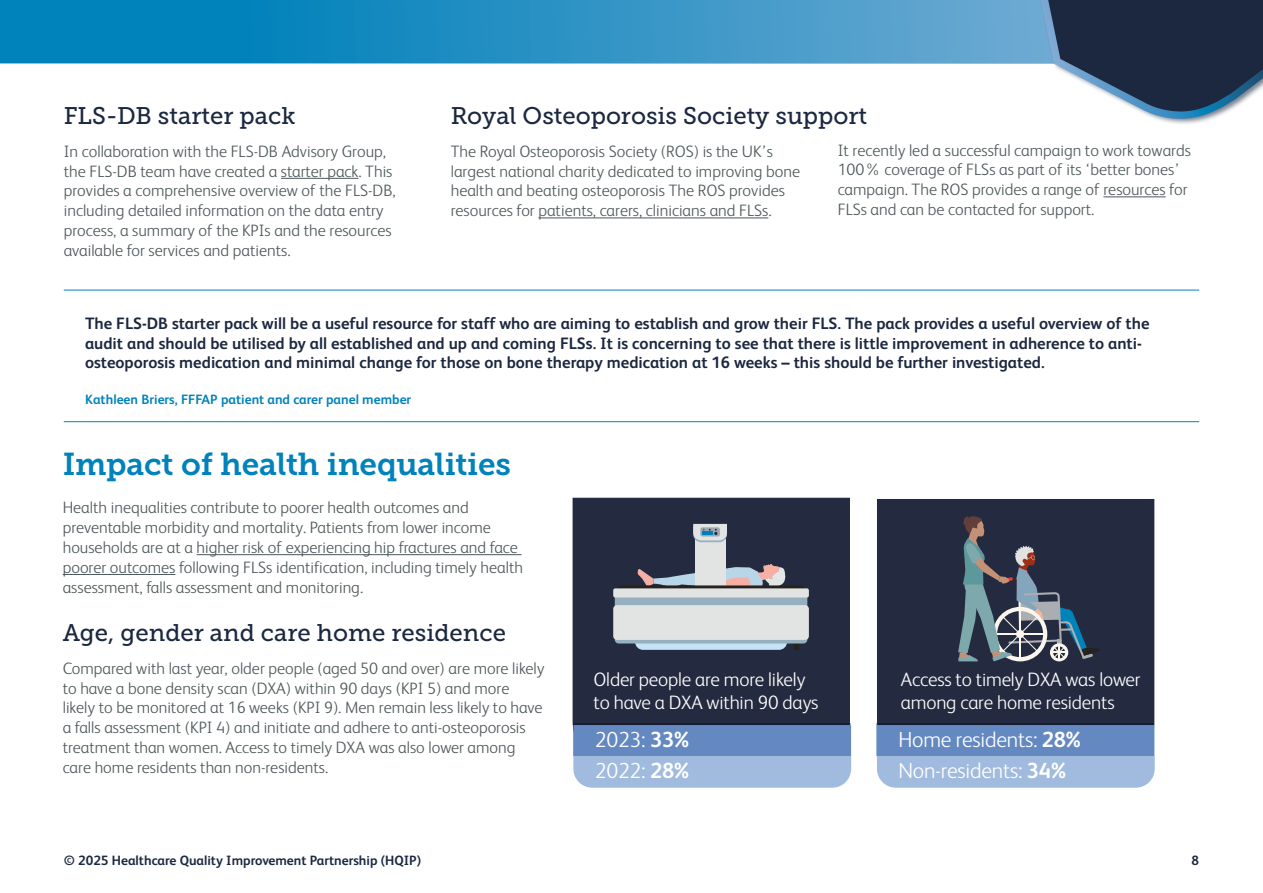
<style>
.page{position:relative;width:1263px;height:893px;background:#fff}
.page>*{position:absolute;margin:0;border:0;box-sizing:border-box;transform-origin:0 0}
.t1{font:31.5px "Museo Slab 700";letter-spacing:-.005em;color:#0082bb}
.t2{font:24px "Museo Slab 500";color:#1b2840}
.t3{font:300 21.9px/30.5px "FS Albert";letter-spacing:-.01em;color:#fff}
.t4{font:300 19.5px/23.2px "FS Albert";letter-spacing:-.01em;color:#fff}
.t5{font:300 16.5px/19.8px "FS Albert";color:#4d585a}
.t6{font:700 16.5px/19.8px "FS Albert";color:#1c2840}
.t7{font:700 13.5px "FS Albert";color:#1b2840}
.t8{font:700 13.5px "FS Albert";color:#0082bb}
.s1{font-weight:700}
</style>
<div class="page">
<svg style="left:0;top:0;width:1030px;height:63px;background:#2991c3"></svg>
<svg style="left:1030px;top:0;width:233px;height:124px"></svg>
<hr style="left:281px;top:178px;width:77px;height:1px;background:#4d585a">
<hr style="left:538px;top:217px;width:230px;height:1px;background:#4d585a">
<hr style="left:1103px;top:196px;width:63px;height:1px;background:#4d585a">
<hr style="left:64px;top:290px;width:1135px;height:1px;background:#0082bb">
<hr style="left:64px;top:421px;width:1135px;height:1px;background:#0082bb">
<hr style="left:197px;top:554px;width:324px;height:1px;background:#4d585a">
<hr style="left:63px;top:574px;width:112px;height:1px;background:#4d585a">
<div style="left:573px;top:498px;width:277px;height:225px;background:#242a3f"></div>
<div style="left:877px;top:499px;width:277px;height:224px;background:#242a3f"></div>
<div style="left:573px;top:725px;width:278px;height:63px;background:#a0bbde"></div>
<div style="left:573px;top:723px;width:277px;height:33px;background:#6489c1"></div>
<div style="left:877px;top:725px;width:278px;height:63px;background:#a0bbde"></div>
<div style="left:877px;top:723px;width:277px;height:33px;background:#6489c1"></div>
<svg style="left:795px;top:643px;width:4px;height:7px"></svg>
<svg style="left:638px;top:563px;width:148px;height:22px;background:#888692"></svg>
<div style="left:695px;top:539px;width:30px;height:62px;background:#e2e3e3"></div>
<svg style="left:693px;top:524px;width:34px;height:18px"></svg>
<div style="left:617px;top:585px;width:188px;height:11px;background:#26231e;border-radius:5px"></div>
<div style="left:635px;top:632px;width:152px;height:18px;background:linear-gradient(to right,#c5e5fb,#c1dff5);border-radius:8px"></div>
<div style="left:615px;top:594px;width:192px;height:49px;background:#97b0c0;border-radius:4px"></div>
<div style="left:613px;top:605px;width:196px;height:35px;background:#e2e3e3;border-radius:4px"></div>
<div style="left:613px;top:588px;width:196px;height:9px;background:#e2e3e3;border-radius:2px"></div>
<svg style="left:958px;top:516px;width:142px;height:146px;background:#485261"></svg>
<h2 class="t2" style="left:64px;top:103px;width:233px">FLS-DB starter pack</h2>
<p class="t5" style="left:64px;top:141px;width:333px">In collaboration with the FLS-DB Advisory Group, the FLS-DB team have created a starter pack. This provides a comprehensive overview of the FLS-DB, including detailed information on the data entry process, a summary of the KPIs and the resources available for services and patients.</p>
<p class="t5" style="left:451px;top:141px;width:351px">The Royal Osteoporosis Society (ROS) is the UK’s largest national charity dedicated to improving bone health and beating osteoporosis The ROS provides resources for patients, carers, clinicians and FLSs.</p>
<p class="t5" style="left:838px;top:140px;width:355px">It recently led a successful campaign to work towards 100% coverage of FLSs as part of its ‘better bones’ campaign. The ROS provides a range of resources for FLSs and can be contacted for support.</p>
<h2 class="t2" style="left:451px;top:103px;width:418px">Royal Osteoporosis Society support</h2>
<p class="t6" style="left:85px;top:313px;width:1066px">The FLS-DB starter pack will be a useful resource for staff who are aiming to establish and grow their FLS. The pack provides a useful overview of the audit and should be utilised by all established and up and coming FLSs. It is concerning to see that there is little improvement in adherence to anti&shy;osteoporosis medication and minimal change for those on bone therapy medication at 16 weeks – this should be further investigated.</p>
<p class="t8" style="left:85px;top:392px;width:328px">Kathleen Briers, FFFAP patient and carer panel member</p>
<h1 class="t1" style="left:63px;top:447px;width:450px">Impact of health inequalities</h1>
<p class="t5" style="left:63px;top:498px;width:462px">Health inequalities contribute to poorer health outcomes and preventable morbidity and mortality. Patients from lower income households are at a higher risk of experiencing hip fractures and face poorer outcomes following FLSs identification, including timely health assessment, falls assessment and monitoring.</p>
<h2 class="t2" style="left:63px;top:620px;width:445px">Age, gender and care home residence</h2>
<p class="t5" style="left:63px;top:658px;width:483px">Compared with last year, older people (aged 50 and over) are more likely to have a bone density scan (DXA) within 90 days (KPI 5) and more likely to be monitored at 16 weeks (KPI 9). Men remain less likely to have a falls assessment (KPI 4) and initiate and adhere to anti-osteoporosis treatment than women. Access to timely DXA was also lower among care home residents than non-residents.</p>
<p class="t4" style="left:594px;top:667px;width:226px">Older people are more likely to have a DXA within 90 days</p>
<p class="t4" style="left:901px;top:667px;width:241px">Access to timely DXA was lower among care home residents</p>
<h3 class="t3" style="left:595px;top:724px;width:96px">2023: <span class="s1">33%<br></span>2022: <span class="s1">28%</span></h3>
<h3 class="t3" style="left:898px;top:724px;width:184px">Home residents: <span class="s1">28%<br></span>Non-residents: <span class="s1">34%</span></h3>
<p class="t7" style="left:64px;top:853px;width:359px">© 2025 Healthcare Quality Improvement Partnership (HQIP)</p>
<p class="t7" style="left:1191px;top:853px;width:9px">8</p>
</div>
